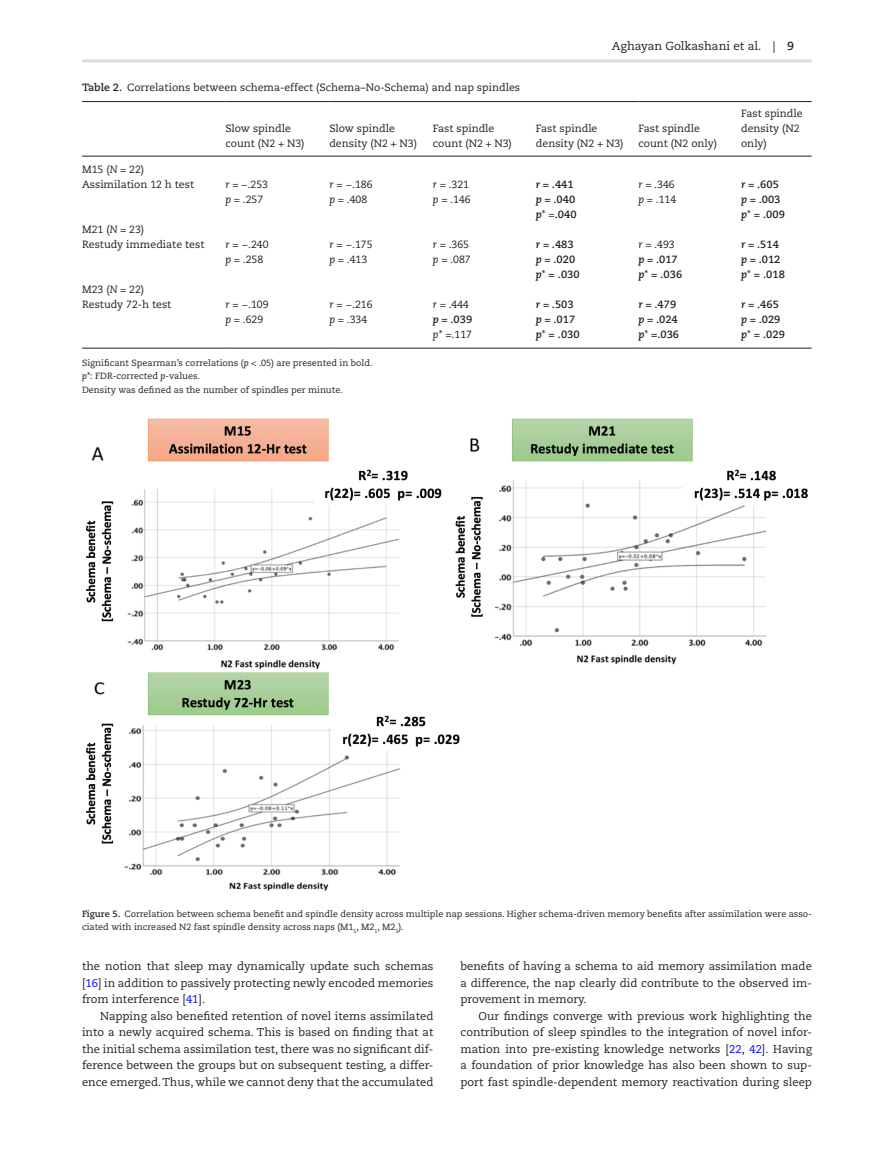
<style>
.page{position:relative;width:894px;height:1174px;background:#fff}
.page>*{position:absolute;margin:0;border:0;box-sizing:border-box;transform-origin:0 0}
.t1{font:11.7px "Caecilia LT Std";color:#231f20}
.t2{font:11.25px/16.5px "Caecilia LT Std";color:#231f20;text-align:justify}
.t3{font:10.5px/15px "Caecilia LT Std";color:#231f20}
.t4{font:700 10.5px/15px "Caecilia LT Std";color:#231f20}
.t5{font:9px/13.5px "Caecilia LT Std";color:#231f20}
.s1{font-weight:700}
.s2{font-style:italic}
.s3{font-weight:400}
.s4{font-weight:400;font-style:italic}
.s5{font-weight:700;font-style:italic}
.s6{color:#00f}
</style>
<div class="page">
<hr style="left:82px;top:59px;width:729px;height:3px;background:#dcdddf">
<hr style="left:82px;top:101px;width:143px;height:1px;background:#231f20">
<hr style="left:225px;top:101px;width:104px;height:1px;background:#231f20">
<hr style="left:225px;top:156px;width:104px;height:1px;background:#231f20">
<hr style="left:329px;top:101px;width:103px;height:1px;background:#231f20">
<hr style="left:329px;top:156px;width:103px;height:1px;background:#231f20">
<hr style="left:432px;top:101px;width:103px;height:1px;background:#231f20">
<hr style="left:432px;top:156px;width:103px;height:1px;background:#231f20">
<hr style="left:535px;top:101px;width:103px;height:1px;background:#231f20">
<hr style="left:535px;top:156px;width:103px;height:1px;background:#231f20">
<hr style="left:638px;top:101px;width:102px;height:1px;background:#231f20">
<hr style="left:638px;top:156px;width:102px;height:1px;background:#231f20">
<hr style="left:740px;top:101px;width:71px;height:1px;background:#231f20">
<hr style="left:740px;top:156px;width:71px;height:1px;background:#231f20">
<hr style="left:82px;top:156px;width:143px;height:1px;background:#231f20">
<hr style="left:82px;top:348px;width:143px;height:1px;background:#231f20">
<hr style="left:225px;top:348px;width:104px;height:1px;background:#231f20">
<hr style="left:329px;top:348px;width:103px;height:1px;background:#231f20">
<hr style="left:432px;top:348px;width:103px;height:1px;background:#231f20">
<hr style="left:535px;top:348px;width:103px;height:1px;background:#231f20">
<hr style="left:638px;top:348px;width:102px;height:1px;background:#231f20">
<hr style="left:740px;top:348px;width:71px;height:1px;background:#231f20">
<img style="left:86px;top:418px;width:722px;height:473px">
<p class="t1" style="left:611px;top:40px;width:183px">Aghayan Golkashani et al. | <span class="s1">9</span></p>
<p class="t3" style="left:82px;top:80px;width:439px"><span class="s1">Table 2.</span> Correlations between schema-effect (Schema–No-Schema) and nap spindles</p>
<p class="t3" style="left:225px;top:121px;width:81px">Slow spindle count (N2 + N3)</p>
<p class="t3" style="left:329px;top:121px;width:89px">Slow spindle density (N2 + N3)</p>
<p class="t3" style="left:432px;top:121px;width:81px">Fast spindle count (N2 + N3)</p>
<p class="t3" style="left:535px;top:121px;width:89px">Fast spindle density (N2 + N3)</p>
<p class="t3" style="left:638px;top:121px;width:80px">Fast spindle count (N2 only)</p>
<p class="t3" style="left:740px;top:106px;width:63px">Fast spindle density (N2 only)</p>
<p class="t3" style="left:82px;top:162px;width:114px">M15 (<span class="s2">N</span> = 22)<br>Assimilation 12 h test</p>
<p class="t3" style="left:82px;top:222px;width:124px">M21 (<span class="s2">N</span> = 23)<br>Restudy immediate test</p>
<p class="t3" style="left:225px;top:177px;width:44px"><span class="s2">r</span> = −.253 <span class="s2">p</span> = .257</p>
<p class="t3" style="left:329px;top:177px;width:45px"><span class="s2">r</span> = −.186 <span class="s2">p</span> = .408</p>
<p class="t3" style="left:432px;top:177px;width:39px"><span class="s2">r</span> = .321 <span class="s2">p</span> = .146</p>
<p class="t4" style="left:535px;top:177px;width:42px"><span class="s2">r</span> = .441 <span class="s2">p</span> = .040 <span class="s2">p</span><span class="s3">* =</span>.040</p>
<p class="t3" style="left:638px;top:177px;width:39px"><span class="s2">r</span> = .346 <span class="s2">p</span> = .114</p>
<p class="t4" style="left:740px;top:177px;width:45px"><span class="s2">r</span> = .605 <span class="s2">p</span> = .003 <span class="s2">p</span><span class="s3">*</span> = .009</p>
<p class="t3" style="left:225px;top:237px;width:45px"><span class="s2">r</span> = −.240 <span class="s2">p</span> = .258</p>
<p class="t3" style="left:329px;top:237px;width:45px"><span class="s2">r</span> = −.175 <span class="s2">p</span> = .413</p>
<p class="t3" style="left:432px;top:237px;width:39px"><span class="s2">r</span> = .365 <span class="s2">p</span> = .087</p>
<p class="t4" style="left:535px;top:237px;width:45px"><span class="s2">r</span> = .483 <span class="s2">p</span> = .020 <span class="s2">p</span><span class="s3">*</span> = .030</p>
<p class="t4" style="left:638px;top:237px;width:45px"><span class="s4">r</span> <span class="s3">= .493 </span><span class="s2">p</span> = .017 <span class="s2">p</span><span class="s3">*</span> = .036</p>
<p class="t4" style="left:740px;top:237px;width:45px"><span class="s2">r</span> = .514 <span class="s2">p</span> = .012 <span class="s2">p</span><span class="s3">*</span> = .018</p>
<p class="t3" style="left:82px;top:282px;width:91px">M23 (<span class="s2">N</span> = 22)<br>Restudy 72-h test</p>
<p class="t3" style="left:225px;top:297px;width:45px"><span class="s2">r</span> = −.109 <span class="s2">p</span> = .629</p>
<p class="t3" style="left:329px;top:297px;width:45px"><span class="s2">r</span> = −.216 <span class="s2">p</span> = .334</p>
<p class="t3" style="left:432px;top:297px;width:41px"><span class="s2">r</span> = .444 <span class="s5">p</span> <span class="s1">= .039 </span><span class="s2">p</span>* =.117</p>
<p class="t4" style="left:535px;top:297px;width:45px"><span class="s2">r</span> = .503 <span class="s2">p</span> = .017 <span class="s2">p</span><span class="s3">*</span> = .030</p>
<p class="t4" style="left:638px;top:297px;width:42px"><span class="s2">r</span> = .479 <span class="s2">p</span> = .024 <span class="s2">p</span><span class="s3">*</span> =.036</p>
<p class="t4" style="left:740px;top:297px;width:45px"><span class="s2">r</span> = .465 <span class="s2">p</span> = .029 <span class="s2">p</span><span class="s3">*</span> = .029</p>
<p class="t5" style="left:82px;top:356px;width:292px">Significant Spearman’s correlations (<span class="s2">p</span> &lt; .05) are presented in bold. <span class="s2">p</span>*: FDR-corrected <span class="s2">p</span>-values.<br>Density was defined as the number of spindles per minute.</p>
<p class="t5" style="left:82px;top:907px;width:731px"><span class="s1">Figure 5.</span> Correlation between schema benefit and spindle density across multiple nap sessions. Higher schema-driven memory benefits after assimilation were asso&shy;ciated with increased N2 fast spindle density across naps (M1<sub>5</sub>, M2<sub>1</sub>, M2<sub>3</sub>).</p>
<p class="t2" style="left:82px;top:958px;width:353px">the notion that sleep may dynamically update such schemas [<span class="s6">16</span>] in addition to passively protecting newly encoded memories from interference [<span class="s6">41</span>].</p>
<p class="t2" style="left:82px;top:1008px;width:353px;text-indent:18px">Napping also benefited retention of novel items assimilated into a newly acquired schema. This is based on finding that at the initial schema assimilation test, there was no significant dif&shy;ference between the groups but on subsequent testing, a differ&shy;ence emerged. Thus, while we cannot deny that the accumulated</p>
<p class="t2" style="left:460px;top:958px;width:353px">benefits of having a schema to aid memory assimilation made a difference, the nap clearly did contribute to the observed im&shy;provement in memory.</p>
<p class="t2" style="left:460px;top:1008px;width:353px;text-indent:18px">Our findings converge with previous work highlighting the contribution of sleep spindles to the integration of novel infor&shy;mation into pre-existing knowledge networks [<span class="s6">22</span>, <span class="s6">42</span>]. Having a foundation of prior knowledge has also been shown to sup&shy;port fast spindle-dependent memory reactivation during sleep</p>
</div>
